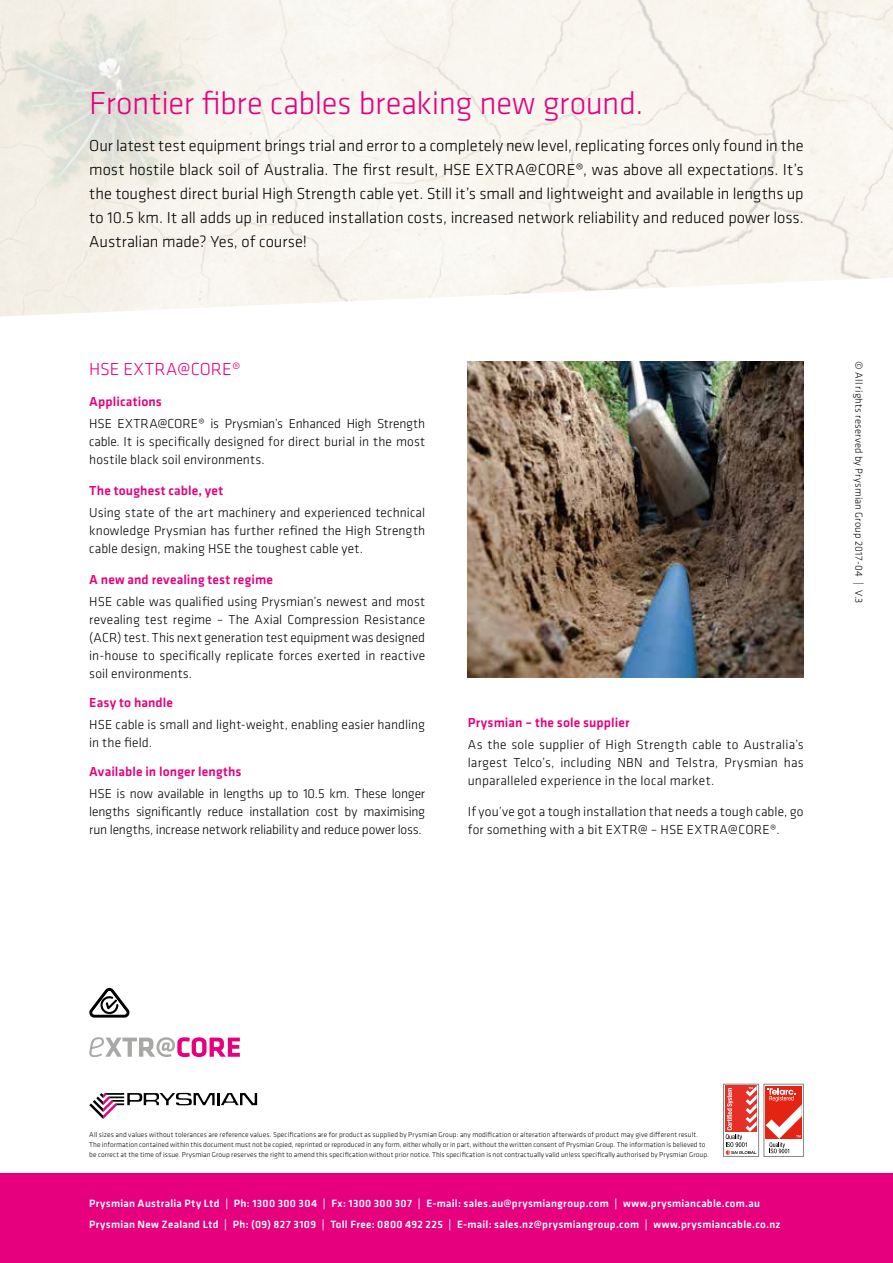
<style>
.page{position:relative;width:893px;height:1263px;background:#fff}
.page>*{position:absolute;margin:0;border:0;box-sizing:border-box;transform-origin:0 0}
.t1{font:300 33px "Klavika";letter-spacing:-.01em;color:#e6007d}
.t2{font:300 18px "Klavika";letter-spacing:.01em;color:#e6007d}
.t3{font:300 16.5px/24px "Klavika";letter-spacing:-.005em;color:#000;text-align:justify}
.t4{font:300 13.5px/18px "Klavika";letter-spacing:.01em;color:#000;text-align:justify}
.t5{font:500 13.5px "Klavika";letter-spacing:.01em;color:#e6007d}
.t6{font:500 10.95px/21px "Klavika";letter-spacing:.025em;color:#fff}
.t7{font:300 10.5px "Klavika";letter-spacing:.025em;color:#000}
.t8{font:300 7.35px/9.8px "Klavika";letter-spacing:.01em;color:#000}
</style>
<div class="page">
<img style="left:0;top:0;width:893px;height:317px">
<svg style="left:89px;top:1037px;width:151px;height:20px"></svg>
<img style="left:468px;top:361px;width:336px;height:317px">
<svg style="left:89px;top:988px;width:40px;height:29px"></svg>
<div style="left:0;top:1174px;width:893px;height:89px;background:#e6007d"></div>
<div style="left:725px;top:1086px;width:32px;height:46px;background:#e63027"></div>
<svg style="left:726px;top:1086px;width:31px;height:69px"></svg>
<div style="left:723px;top:1084px;width:36px;height:73px;border:1px solid #878787"></div>
<div style="left:766px;top:1086px;width:36px;height:70px;background:linear-gradient(to right,#fff,#fff)"></div>
<div style="left:766px;top:1086px;width:36px;height:53px;background:#e42313"></div>
<svg style="left:766px;top:1088px;width:36px;height:65px"></svg>
<div style="left:764px;top:1084px;width:40px;height:73px;border:1px solid #878787"></div>
<svg style="left:89px;top:1093px;width:168px;height:26px"></svg>
<h1 class="t1" style="left:89px;top:83px;width:556px">Frontier fibre cables breaking new ground.</h1>
<p class="t3" style="left:89px;top:133px;width:716px">Our latest test equipment brings trial and error to a completely new level, replicating forces only found in the most hostile black soil of Australia. The first result, HSE EXTRA@CORE®, was above all expectations. It’s the toughest direct burial High Strength cable yet. Still it’s small and lightweight and available in lengths up to 10.5 km. It all adds up in reduced installation costs, increased network reliability and reduced power loss.<br>Australian made? Yes, of course!</p>
<h2 class="t2" style="left:89px;top:358px;width:153px">HSE EXTRA@CORE®</h2>
<p class="t5" style="left:89px;top:392px;width:74px">Applications</p>
<p class="t4" style="left:89px;top:414px;width:337px">HSE EXTRA@CORE® is Prysmian’s Enhanced High Strength cable. It is specifically designed for direct burial in the most hostile black soil environments.</p>
<p class="t5" style="left:89px;top:481px;width:135px">The toughest cable, yet</p>
<p class="t4" style="left:89px;top:503px;width:337px">Using state of the art machinery and experienced technical knowledge Prysmian has further refined the High Strength cable design, making HSE the toughest cable yet.</p>
<p class="t5" style="left:89px;top:570px;width:185px">A new and revealing test regime</p>
<p class="t4" style="left:89px;top:592px;width:337px">HSE cable was qualified using Prysmian’s newest and most revealing test regime – The Axial Compression Resistance (ACR) test. This next generation test equipment was designed in-house to specifically replicate forces exerted in reactive soil environments.</p>
<p class="t5" style="left:89px;top:693px;width:85px">Easy to handle</p>
<p class="t4" style="left:89px;top:716px;width:337px">HSE cable is small and light-weight, enabling easier handling in the field.</p>
<p class="t5" style="left:89px;top:762px;width:154px">Available in longer lengths</p>
<p class="t4" style="left:89px;top:784px;width:337px">HSE is now available in lengths up to 10.5 km. These longer lengths significantly reduce installation cost by maximising run lengths, increase network reliability and reduce power loss.</p>
<p class="t5" style="left:468px;top:714px;width:163px">Prysmian – the sole supplier</p>
<p class="t4" style="left:468px;top:736px;width:337px">As the sole supplier of High Strength cable to Australia’s largest Telco’s, including NBN and Telstra, Prysmian has unparalleled experience in the local market.</p>
<p class="t4" style="left:468px;top:803px;width:337px">If you’ve got a tough installation that needs a tough cable, go for something with a bit EXTR@ – HSE EXTRA@CORE®.</p>
<p class="t7" style="left:865px;top:361px;width:244px;rotate:90deg">© All rights reserved by Prysmian Group 2017-04 | V.3</p>
<p class="t8" style="left:89px;top:1130px;width:621px">All sizes and values without tolerances are reference values. Specifications are for product as supplied by Prysmian Group: any modification or alteration afterwards of product may give different result.<br>The information contained within this document must not be copied, reprinted or reproduced in any form, either wholly or in part, without the written consent of Prysmian Group. The information is believed to be correct at the time of issue. Prysmian Group reserves the right to amend this specification without prior notice. This specification is not contractually valid unless specifically authorised by Prysmian Group.</p>
<p class="t6" style="left:89px;top:1193px;width:693px">Prysmian Australia Pty Ltd | Ph: 1300 300 304 | Fx: 1300 300 307 | E-mail: sales.au@prysmiangroup.com | www.prysmiancable.com.au<br>Prysmian New Zealand Ltd | Ph: (09) 827 3109 | Toll Free: 0800 492 225 | E-mail: sales.nz@prysmiangroup.com | www.prysmiancable.co.nz</p>
</div>
